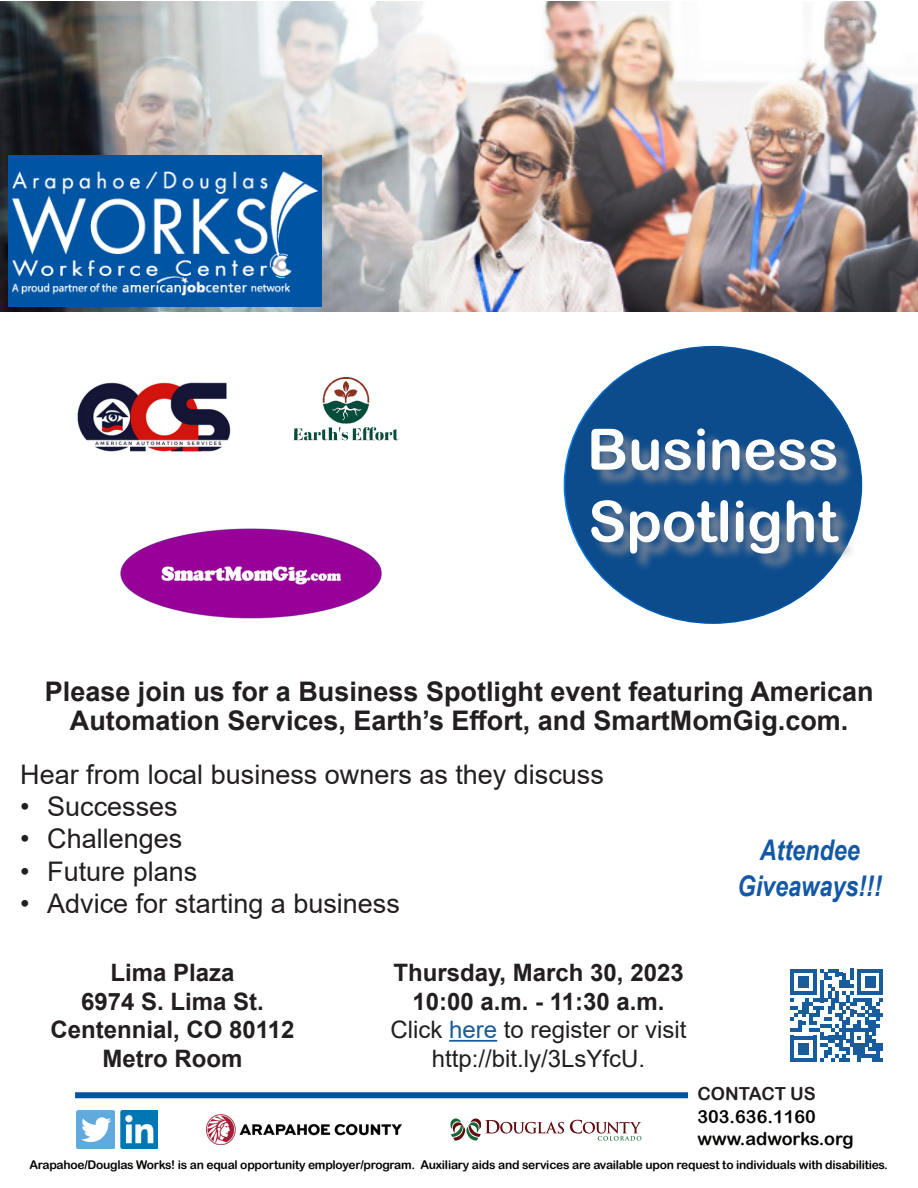
<style>
.page{position:relative;width:918px;height:1188px;background:#fff}
.page>*{position:absolute;margin:0;border:0;box-sizing:border-box;transform-origin:0 0}
.t1{font:57px "Arial Rounded MT Bold";color:#fff}
.t2{font:italic 700 28.5px/36px "Arial Narrow";color:#1358a6;text-align:center}
.t3{font:700 27px/28.5px "Arial";color:#231f20;text-align:center}
.t4{font:27px "Arial";color:#231f20}
.t5{font:700 24px "Arial";color:#231f20}
.t6{font:24px "Arial";color:#231f20}
.t7{font:18px "Arial Rounded MT Bold";color:#040503}
.Text_Center{font:18px "Arial Rounded MT Bold";color:#231f20}
.t8{font:12px "Arial Rounded MT Bold";letter-spacing:-.02em;color:#040503}
.s1{color:#175d9e}
</style>
<div class="page">
<img style="left:0;top:1px;width:918px;height:310px">
<div style="left:75px;top:1092px;width:613px;height:6px;background:#0054a4"></div>
<img style="left:77px;top:1111px;width:37px;height:37px">
<img style="left:120px;top:1111px;width:38px;height:37px">
<img style="left:207px;top:1115px;width:195px;height:29px">
<svg style="left:451px;top:1119px;width:113px;height:22px"></svg>
<svg style="left:570px;top:1120px;width:71px;height:21px"></svg>
<svg style="left:791px;top:969px;width:92px;height:93px"></svg>
<div style="left:9px;top:155px;width:313px;height:152px;background:#0054a4"></div>
<img style="left:13px;top:172px;width:305px;height:123px">
<hr style="left:449px;top:1040px;width:48px;height:2px;background:#175d9e">
<div style="left:564px;top:347px;width:297px;height:276px;background:#0c4c8d;border-radius:50%"></div>
<div style="left:594px;top:431px;width:263px;height:141px;background:#9d9699;opacity:.75"></div>
<img style="left:293px;top:377px;width:107px;height:64px">
<img style="left:77px;top:382px;width:154px;height:70px">
<img style="left:120px;top:528px;width:262px;height:91px">
<p class="t1" style="left:587px;top:416px;width:253px">Business</p>
<p class="t1" style="left:588px;top:488px;width:251px">Spotlight</p>
<p class="t3" style="left:45px;top:678px;width:830px">Please join us for a Business Spotlight event featuring American<br>Automation Services, Earth’s Effort, and SmartMomGig.com.</p>
<p class="t4" style="left:20px;top:756px;width:585px">Hear from local business owners as they discuss</p>
<p class="t4" style="left:20px;top:788px;width:159px">• Successes</p>
<p class="t4" style="left:20px;top:820px;width:164px">• Challenges</p>
<p class="t4" style="left:20px;top:853px;width:179px">• Future plans</p>
<p class="t4" style="left:20px;top:885px;width:381px">• Advice for starting a business</p>
<p class="t2" style="left:738px;top:831px;width:146px">Attendee<br>Giveaways!!!</p>
<p class="t5" style="left:111px;top:956px;width:126px">Lima Plaza</p>
<p class="t5" style="left:81px;top:984px;width:184px">6974 S. Lima St.</p>
<p class="t5" style="left:50px;top:1013px;width:246px">Centennial, CO 80112</p>
<p class="t5" style="left:103px;top:1041px;width:141px">Metro Room</p>
<p class="t5" style="left:393px;top:956px;width:292px">Thursday, March 30, 2023</p>
<p class="t5" style="left:412px;top:984px;width:254px">10:00 a.m. - 11:30 a.m.</p>
<p class="t6" style="left:390px;top:1013px;width:298px">Click <span class="s1">here</span> to register or visit</p>
<p class="t6" style="left:432px;top:1042px;width:215px">http://bit.ly/3LsYfcU.</p>
<p class="Text_Center" style="left:698px;top:1083px;width:120px">CONTACT US</p>
<p class="t7" style="left:698px;top:1105px;width:120px">303.636.1160</p>
<p class="t7" style="left:698px;top:1128px;width:158px">www.adworks.org</p>
<p class="t8" style="left:30px;top:1158px;width:860px">Arapahoe/Douglas Works! is an equal opportunity employer/program. Auxiliary aids and services are available upon request to individuals with disabilities.</p>
</div>
